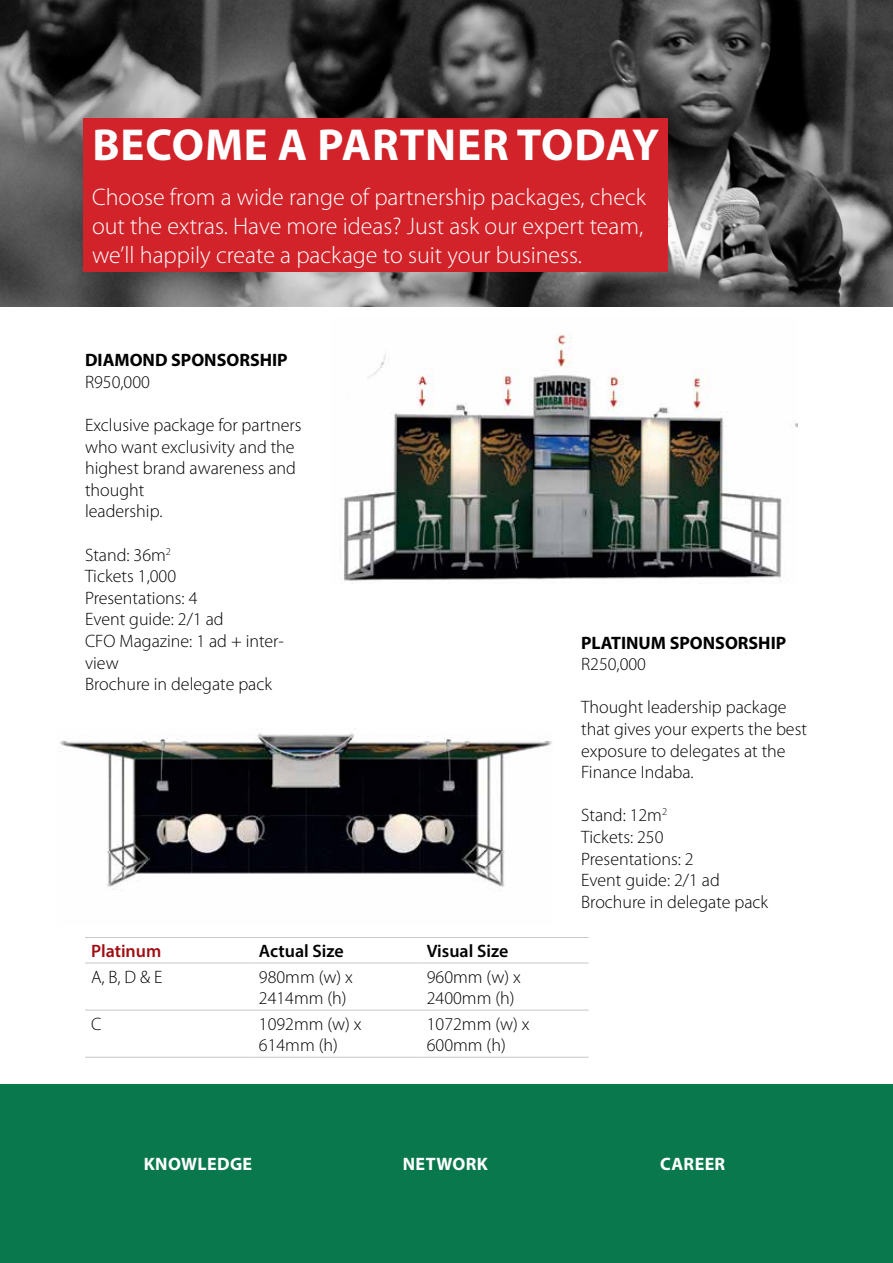
<style>
.page{position:relative;width:893px;height:1263px;background:#fff}
.page>*{position:absolute;margin:0;border:0;box-sizing:border-box;transform-origin:0 0}
.t1{font:700 45px "Myriad Pro";letter-spacing:.02em;color:#fff}
.t2{font:300 24px/28.8px "Myriad Pro";color:#fff;text-align:justify}
.t3{font:300 18px/21.6px "Myriad Pro";color:#000}
.t4{font:700 18px "Myriad Pro";color:#000}
.t5{font:700 18px "Myriad Pro";letter-spacing:.02em;color:#fff}
.t6{font:600 18px "Myriad Pro";color:#000}
.t7{font:600 18px "Myriad Pro";color:#a00e12}
</style>
<div class="page">
<div style="left:0;top:1084px;width:893px;height:179px;background:#09784c"></div>
<img style="left:0;top:0;width:893px;height:306px">
<img style="left:60px;top:733px;width:492px;height:157px">
<img style="left:340px;top:333px;width:457px;height:251px">
<hr style="left:85px;top:963px;width:168px;height:1px;background:#c7c8ca">
<hr style="left:85px;top:1010px;width:168px;height:1px;background:#c7c8ca">
<hr style="left:253px;top:1010px;width:168px;height:1px;background:#c7c8ca">
<hr style="left:421px;top:1010px;width:168px;height:1px;background:#c7c8ca">
<hr style="left:85px;top:1057px;width:168px;height:1px;background:#c7c8ca">
<hr style="left:253px;top:1057px;width:168px;height:1px;background:#c7c8ca">
<hr style="left:421px;top:1057px;width:168px;height:1px;background:#c7c8ca">
<hr style="left:85px;top:937px;width:168px;height:1px;background:#c7c8ca">
<hr style="left:253px;top:963px;width:168px;height:1px;background:#c7c8ca">
<hr style="left:421px;top:963px;width:168px;height:1px;background:#c7c8ca">
<hr style="left:421px;top:937px;width:168px;height:1px;background:#c7c8ca">
<hr style="left:253px;top:937px;width:168px;height:1px;background:#c7c8ca">
<div style="left:84px;top:118px;width:584px;height:153px;background:#d2232a"></div>
<h1 class="t1" style="left:92px;top:116px;width:568px">BECOME A PARTNER TODAY</h1>
<h2 class="t2" style="left:92px;top:183px;width:555px">Choose from a wide range of partnership packages, check out the extras. Have more ideas? Just ask our expert team, we’ll happily create a package to suit your business.</h2>
<p class="t4" style="left:85px;top:348px;width:204px">DIAMOND SPONSORSHIP</p>
<p class="t3" style="left:85px;top:371px;width:66px">R950,000</p>
<p class="t3" style="left:85px;top:414px;width:218px">Exclusive package for partners who want exclusivity and the highest brand awareness and thought<br>leadership.</p>
<p class="t3" style="left:85px;top:544px;width:200px">Stand: 36m<sup>2<br></sup>Tickets 1,000<br>Presentations: 4<br>Event guide: 2/1 ad<br>CFO Magazine: 1 ad + inter&shy;view<br>Brochure in delegate pack</p>
<p class="t7" style="left:91px;top:939px;width:72px">Platinum</p>
<p class="t6" style="left:259px;top:939px;width:86px">Actual Size</p>
<p class="t6" style="left:427px;top:939px;width:83px">Visual Size</p>
<p class="t3" style="left:91px;top:966px;width:73px">A, B, D &amp; E</p>
<p class="t3" style="left:259px;top:966px;width:95px">980mm (w) x<br>2414mm (h)</p>
<p class="t3" style="left:427px;top:966px;width:95px">960mm (w) x<br>2400mm (h)</p>
<p class="t3" style="left:91px;top:1013px;width:12px">C</p>
<p class="t3" style="left:259px;top:1013px;width:104px">1092mm (w) x<br>614mm (h)</p>
<p class="t3" style="left:427px;top:1013px;width:104px">1072mm (w) x<br>600mm (h)</p>
<p class="t4" style="left:581px;top:631px;width:207px">PLATINUM SPONSORSHIP</p>
<p class="t3" style="left:581px;top:654px;width:66px">R250,000</p>
<p class="t3" style="left:581px;top:697px;width:227px">Thought leadership package that gives your experts the best exposure to delegates at the<br>Finance Indaba.</p>
<p class="t3" style="left:581px;top:805px;width:189px">Stand: 12m<sup>2<br></sup>Tickets: 250<br>Presentations: 2<br>Event guide: 2/1 ad<br>Brochure in delegate pack</p>
<p class="t5" style="left:144px;top:1152px;width:110px">KNOWLEDGE</p>
<p class="t5" style="left:403px;top:1152px;width:87px">NETWORK</p>
<p class="t5" style="left:660px;top:1152px;width:67px">CAREER</p>
</div>
